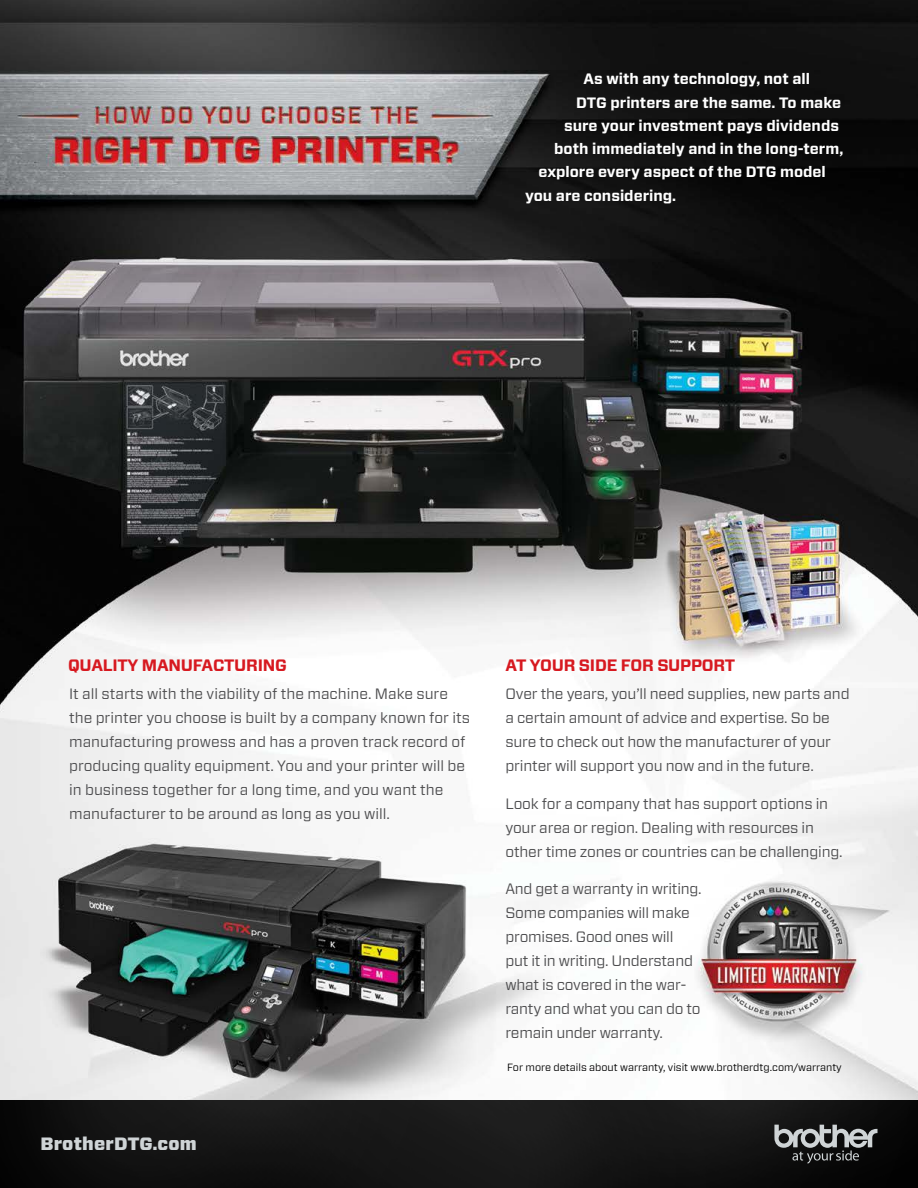
<style>
.page{position:relative;width:918px;height:1188px;background:#fff}
.page>*{position:absolute;margin:0;border:0;box-sizing:border-box;transform-origin:0 0}
.t1{font:900 17.85px "Forza";letter-spacing:.01em;color:#cfd4d6}
.t2{font:700 16.5px "Forza";letter-spacing:-.015em;color:#d71920}
.t3{font:15px/24px "Forza";letter-spacing:-.01em;color:#4d4d4f}
.t4{font:700 15px "Forza";color:#fff}
.t5{font:10.5px "Forza";color:#000}
</style>
<div class="page">
<img style="left:0;top:0;width:918px;height:1100px">
<img style="left:0;top:1100px;width:918px;height:88px">
<svg style="left:774px;top:1125px;width:104px;height:39px;background:#4e5050"></svg>
<p class="t4" style="left:584px;top:69px;width:228px">As with any technology, not all</p>
<p class="t4" style="left:576px;top:92px;width:267px">DTG printers are the same. To make</p>
<p class="t4" style="left:564px;top:116px;width:277px">sure your investment pays dividends</p>
<p class="t4" style="left:554px;top:139px;width:291px">both immediately and in the long-term,</p>
<p class="t4" style="left:539px;top:162px;width:289px">explore every aspect of the DTG model</p>
<p class="t4" style="left:525px;top:185px;width:153px">you are considering.</p>
<p class="t2" style="left:68px;top:654px;width:220px">QUALITY MANUFACTURING</p>
<p class="t2" style="left:505px;top:654px;width:231px">AT YOUR SIDE FOR SUPPORT</p>
<p class="t3" style="left:505px;top:682px;width:346px">Over the years, you’ll need supplies, new parts and a certain amount of advice and expertise. So be sure to check out how the manufacturer of your printer will support you now and in the future.</p>
<p class="t3" style="left:505px;top:792px;width:339px">Look for a company that has support options in your area or region. Dealing with resources in other time zones or countries can be challenging.</p>
<p class="t3" style="left:505px;top:877px;width:198px">And get a warranty in writing.<br>Some companies will make promises. Good ones will<br>put it in writing. Understand what is covered in the war&shy;ranty and what you can do to remain under warranty.</p>
<p class="t3" style="left:69px;top:682px;width:402px">It all starts with the viability of the machine. Make sure the printer you choose is built by a company known for its manufacturing prowess and has a proven track record of producing quality equipment. You and your printer will be in business together for a long time, and you want the manufacturer to be around as long as you will.</p>
<p class="t1" style="left:40px;top:1132px;width:158px">BrotherDTG.com</p>
<p class="t5" style="left:507px;top:1060px;width:336px">For more details about warranty, visit www.brotherdtg.com/warranty</p>
</div>
